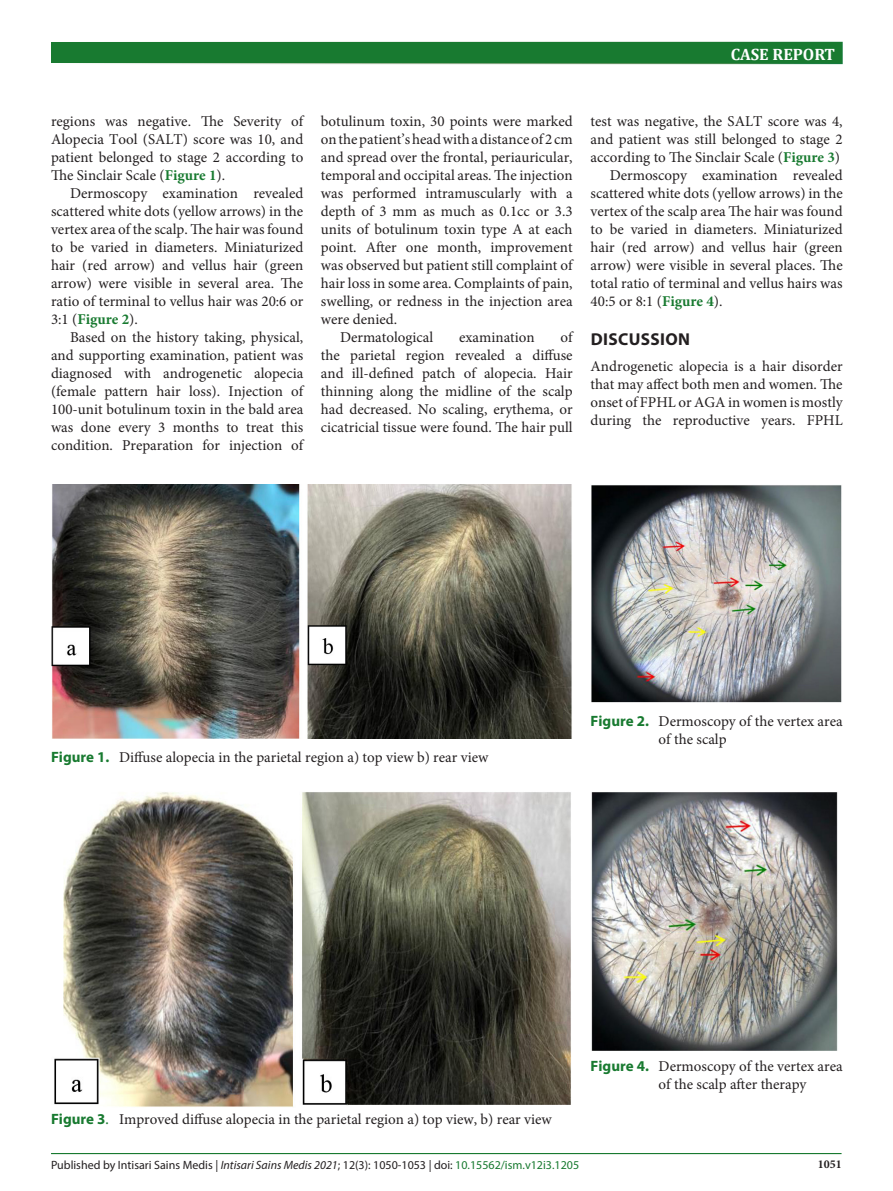
<style>
.page{position:relative;width:893px;height:1191px;background:#fff}
.page>*{position:absolute;margin:0;border:0;box-sizing:border-box;transform-origin:0 0}
.judul{font:700 17.25px "Myriad Pro";letter-spacing:.02em;color:#231f20}
.t1{font:700 16.5px "Cambria";color:#fff}
.t2{font:15px/18px "Minion Pro";color:#231f20;text-align:justify}
.judul-2{font:12px "Myriad Pro";color:#231f20}
.judul-3{font:700 12px "Minion Pro";color:#231f20}
.s1{font-weight:700;color:#187a30}
.s2{font-family:"Myriad Pro";font-weight:700;color:#187a30}
.s3{font-family:"Myriad Pro";color:#187a30}
.s4{font-style:italic}
.s5{color:#187a30}
</style>
<div class="page">
<div style="left:51px;top:42px;width:792px;height:22px;background:#187a30"></div>
<hr style="left:51px;top:1153px;width:790px;height:1px;background:#187a30">
<img style="left:51px;top:484px;width:521px;height:254px">
<img style="left:591px;top:485px;width:251px;height:218px">
<img style="left:54px;top:792px;width:517px;height:315px">
<img style="left:591px;top:792px;width:247px;height:259px">
<p class="t1" style="left:731px;top:44px;width:106px">CASE REPORT</p>
<p class="t2" style="left:51px;top:112px;width:254px">regions was negative. The Severity of Alopecia Tool (SALT) score was 10, and patient belonged to stage 2 according to The Sinclair Scale (<span class="s1">Figure 1</span>).</p>
<p class="t2" style="left:51px;top:184px;width:254px;text-indent:19px">Dermoscopy examination revealed scattered white dots (yellow arrows) in the vertex area of the scalp. The hair was found to be varied in diameters. Miniaturized hair (red arrow) and vellus hair (green arrow) were visible in several area. The ratio of terminal to vellus hair was 20:6 or 3:1 (<span class="s1">Figure 2</span>).</p>
<p class="t2" style="left:51px;top:328px;width:254px;text-indent:19px">Based on the history taking, physical, and supporting examination, patient was diagnosed with androgenetic alopecia (female pattern hair loss). Injection of 100-unit botulinum toxin in the bald area was done every 3 months to treat this condition. Preparation for injection of</p>
<p class="t2" style="left:321px;top:112px;width:253px">botulinum toxin, 30 points were marked on the patient’s head with a distance of 2 cm and spread over the frontal, periauricular, temporal and occipital areas. The injection was performed intramuscularly with a depth of 3 mm as much as 0.1cc or 3.3 units of botulinum toxin type A at each point. After one month, improvement was observed but patient still complaint of hair loss in some area. Complaints of pain, swelling, or redness in the injection area were denied.</p>
<p class="t2" style="left:340px;top:328px;width:95px">Dermatological</p>
<p class="t2" style="left:459px;top:328px;width:77px">examination</p>
<p class="t2" style="left:321px;top:328px;width:253px;text-indent:240px">of the parietal region revealed a diffuse and ill-defined patch of alopecia. Hair thinning along the midline of the scalp had decreased. No scaling, erythema, or cicatricial tissue were found. The hair pull</p>
<p class="t2" style="left:591px;top:112px;width:254px">test was negative, the SALT score was 4, and patient was still belonged to stage 2 according to The Sinclair Scale (<span class="s1">Figure 3</span>)</p>
<p class="t2" style="left:591px;top:166px;width:254px;text-indent:19px">Dermoscopy examination revealed scattered white dots (yellow arrows) in the vertex of the scalp area The hair was found to be varied in diameters. Miniaturized hair (red arrow) and vellus hair (green arrow) were visible in several places. The total ratio of terminal and vellus hairs was 40:5 or 8:1 (<span class="s1">Figure 4</span>).</p>
<p class="judul" style="left:591px;top:327px;width:101px">DISCUSSION</p>
<p class="t2" style="left:591px;top:357px;width:254px">Androgenetic alopecia is a hair disorder that may affect both men and women. The onset of FPHL or AGA in women is mostly during the reproductive years. FPHL</p>
<p class="t2" style="left:51px;top:748px;width:439px"><span class="s2">Figure 1.</span> Diffuse alopecia in the parietal region a) top view b) rear view</p>
<p class="t2" style="left:659px;top:712px;width:186px;text-indent:-68px"><span class="s2">Figure 2.</span> Dermoscopy of the vertex area of the scalp</p>
<p class="t2" style="left:51px;top:1109px;width:502px"><span class="s2">Figure 3</span><span class="s3">.</span> Improved diffuse alopecia in the parietal region a) top view, b) rear view</p>
<p class="t2" style="left:659px;top:1057px;width:186px;text-indent:-68px"><span class="s2">Figure 4.</span> Dermoscopy of the vertex area of the scalp after therapy</p>
<p class="judul-2" style="left:51px;top:1157px;width:530px">Published by Intisari Sains Medis | <span class="s4">Intisari Sains Medis 2021</span>; 12(3): 1050-1053 | doi: <span class="s5">10.15562/ism.v12i3.1205</span></p>
<p class="judul-3" style="left:818px;top:1156px;width:25px">1051</p>
</div>
